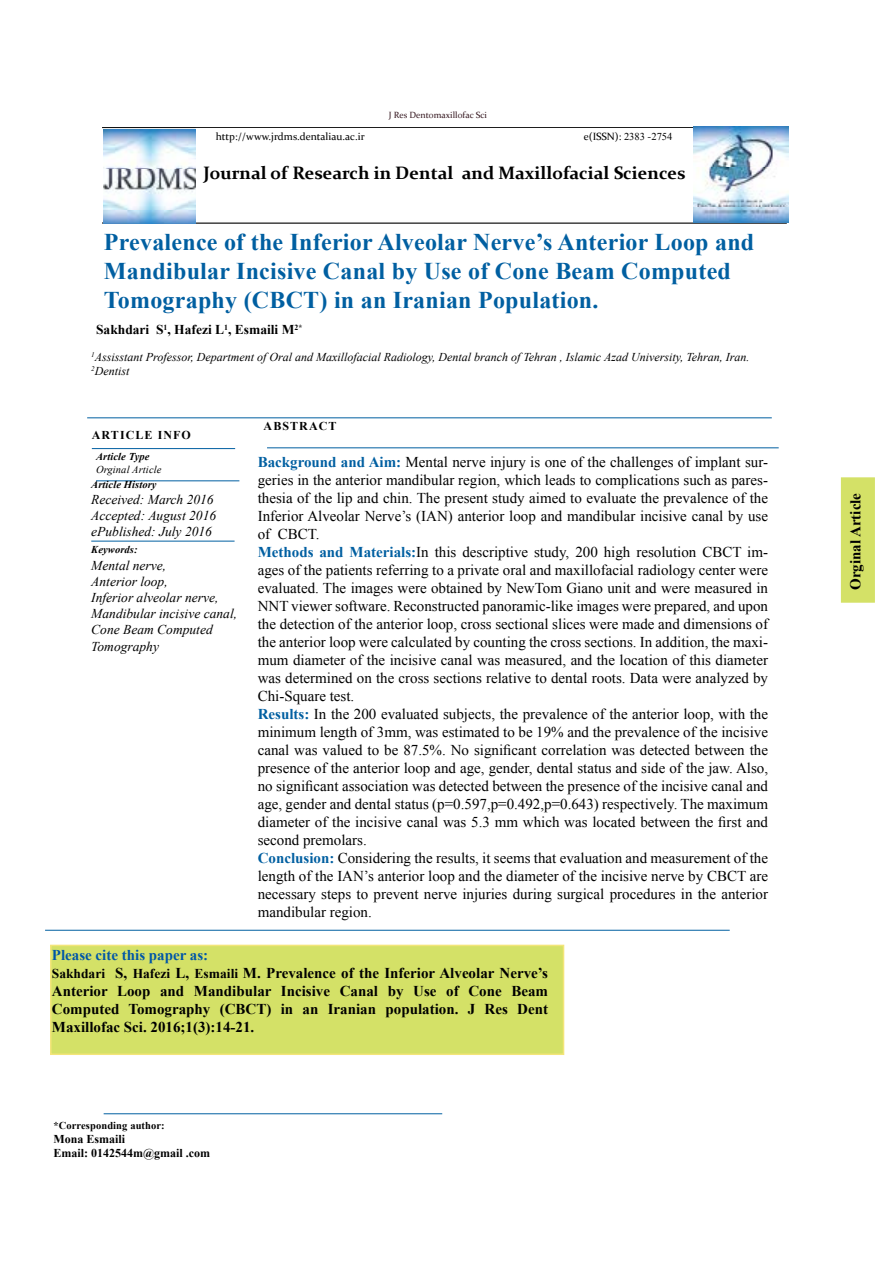
<style>
.page{position:relative;width:893px;height:1263px;background:#fff}
.page>*{position:absolute;margin:0;border:0;box-sizing:border-box;transform-origin:0 0}
.t1{font:700 24px/28.8px "Times New Roman";letter-spacing:.01em;color:#005fa1}
.t2{font:700 18px "Constantia";color:#000}
.t3{font:15px/18px "Times New Roman";color:#000}
.t4{font:700 15px/18px "Times New Roman";color:#000}
.t5{font:italic 13.5px/16.2px "Times New Roman";color:#000}
.t6{font:700 13.5px "Times New Roman";color:#000}
.t7{font:italic 12px/14.4px "Times New Roman";color:#000}
.t8{font:700 12px/14.4px "Times New Roman";color:#000}
.t9{font:700 12px "Times New Roman";letter-spacing:.09em;color:#000}
.t10{font:10.5px "Constantia";color:#000}
.t11{font:italic 700 10.5px "Times New Roman";letter-spacing:.01em;color:#000}
.t12{font:700 10.5px "Times New Roman";letter-spacing:.01em;color:#000}
.t13{font:italic 10.5px "Times New Roman";letter-spacing:.01em;color:#000}
.t14{font:10.5px "Times New Roman";color:#000}
.t15{font:9px "Constantia";color:#381b23}
.s1{font-family:"Times New Roman"}
.s2{font-weight:700;color:#005fa1}
.s3{color:#0056a7}
.s4{font-size:13.5px}
</style>
<div class="page">
<hr style="left:102px;top:127px;width:685px;height:1px;background:#000">
<hr style="left:102px;top:222px;width:685px;height:2px;background:#000">
<hr style="left:87px;top:417px;width:685px;height:1px;background:#005fa1">
<hr style="left:267px;top:447px;width:512px;height:1px;background:#005fa1">
<hr style="left:92px;top:448px;width:143px;height:1px;background:#005fa1">
<hr style="left:96px;top:480px;width:143px;height:1px;background:#005fa1">
<hr style="left:91px;top:541px;width:144px;height:1px;background:#005fa1">
<hr style="left:45px;top:930px;width:685px;height:1px;background:#005fa1">
<div style="left:841px;top:477px;width:34px;height:126px;background:#d4e167"></div>
<hr style="left:104px;top:1113px;width:338px;height:1px;background:#005fa1">
<img style="left:104px;top:130px;width:92px;height:94px">
<img style="left:693px;top:127px;width:96px;height:95px">
<div style="left:50px;top:945px;width:514px;height:110px;background:#d4e167;border:2px solid #f3e579"></div>
<p class="t15" style="left:389px;top:109px;width:100px">J Res Dentomaxillofac Sci</p>
<p class="t10" style="left:216px;top:130px;width:151px">http://www.jrdms.dentaliau.ac.ir</p>
<p class="t10" style="left:584px;top:130px;width:90px">e(ISSN): <span class="s1">2383</span> -<span class="s1">2754</span></p>
<p class="t2" style="left:203px;top:161px;width:483px">Journal of Research in Dental and Maxillofacial Sciences</p>
<h1 class="t1" style="left:104px;top:227px;width:652px">Prevalence of the Inferior Alveolar Nerve’s Anterior Loop and<br>Mandibular Incisive Canal by Use of Cone Beam Computed<br>Tomography (CBCT) in an Iranian Population.</h1>
<p class="t6" style="left:96px;top:320px;width:208px">Sakhdari S<sup>1</sup>, Hafezi L<sup>1</sup>, Esmaili M<sup>2*</sup></p>
<p class="t7" style="left:91px;top:349px;width:660px"><sup>1</sup>Assisstant Professor, Department of Oral and Maxillofacial Radiology, Dental branch of Tehran , Islamic Azad University, Tehran, Iran.<br><sup>2</sup>Dentist</p>
<p class="t9" style="left:92px;top:427px;width:101px">ARTICLE INFO</p>
<p class="t11" style="left:96px;top:449px;width:55px">Article Type</p>
<p class="t13" style="left:96px;top:462px;width:67px">Orginal Article</p>
<p class="t11" style="left:91px;top:477px;width:67px">Article History</p>
<p class="t5" style="left:91px;top:491px;width:126px">Received: March 2016<br>Accepted: August 2016 ePublished: July 2016</p>
<p class="t11" style="left:91px;top:542px;width:48px">Keywords:</p>
<p class="t5" style="left:91px;top:557px;width:147px">Mental nerve,<br>Anterior loop,<br>Inferior alveolar nerve,<br>Mandibular incisive canal,<br>Cone Beam Computed<br>Tomography</p>
<p class="t9" style="left:264px;top:418px;width:74px">ABSTRACT</p>
<p class="t3" style="left:258px;top:452px;width:512px"><span class="s2">Background and Aim:</span> Mental nerve injury is one of the challenges of implant sur&shy;geries in the anterior mandibular region, which leads to complications such as pares&shy;thesia of the lip and chin. The present study aimed to evaluate the prevalence of the Inferior Alveolar Nerve’s (IAN) anterior loop and mandibular incisive canal by use of CBCT.<br><span class="s2">Methods and Materials:</span>In this descriptive study, 200 high resolution CBCT im&shy;ages of the patients referring to a private oral and maxillofacial radiology center were evaluated. The images were obtained by NewTom Giano unit and were measured in NNT viewer software. Reconstructed panoramic-like images were prepared, and upon the detection of the anterior loop, cross sectional slices were made and dimensions of the anterior loop were calculated by counting the cross sections. In addition, the maxi&shy;mum diameter of the incisive canal was measured, and the location of this diameter was determined on the cross sections relative to dental roots. Data were analyzed by Chi-Square test.<br><span class="s2">Results:</span> In the 200 evaluated subjects, the prevalence of the anterior loop, with the minimum length of 3mm, was estimated to be 19% and the prevalence of the incisive canal was valued to be 87.5%. No significant correlation was detected between the presence of the anterior loop and age, gender, dental status and side of the jaw. Also, no significant association was detected between the presence of the incisive canal and age, gender and dental status (p=0.597,p=0.492,p=0.643) respectively. The maximum diameter of the incisive canal was 5.3 mm which was located between the first and second premolars.<br><span class="s2">Conclusion:</span> Considering the results, it seems that evaluation and measurement of the length of the IAN’s anterior loop and the diameter of the incisive nerve by CBCT are necessary steps to prevent nerve injuries during surgical procedures in the anterior mandibular region.</p>
<p class="t4" style="left:52px;top:945px;width:498px"><span class="s3">Please cite this paper as:<br></span><span class="s4">Sakhdari</span> S, <span class="s4">Hafezi</span> L, <span class="s4">Esmaili</span> M. Prevalence of the Inferior Alveolar Nerve’s Anterior Loop and Mandibular Incisive Canal by Use of Cone Beam Computed Tomography (CBCT) in an Iranian population. J Res Dent Maxillofac Sci. 2016;1(3):14-21.</p>
<p class="t12" style="left:53px;top:1118px;width:113px">*Corresponding author:</p>
<p class="t8" style="left:53px;top:1131px;width:158px">Mona Esmaili<br>Email: 0142544m@gmail .com</p>
<p class="t14" style="left:74px;top:1135px;width:12px">14</p>
<p class="t4" style="left:846px;top:590px;width:99px;rotate:-90deg">Orginal Article</p>
</div>
